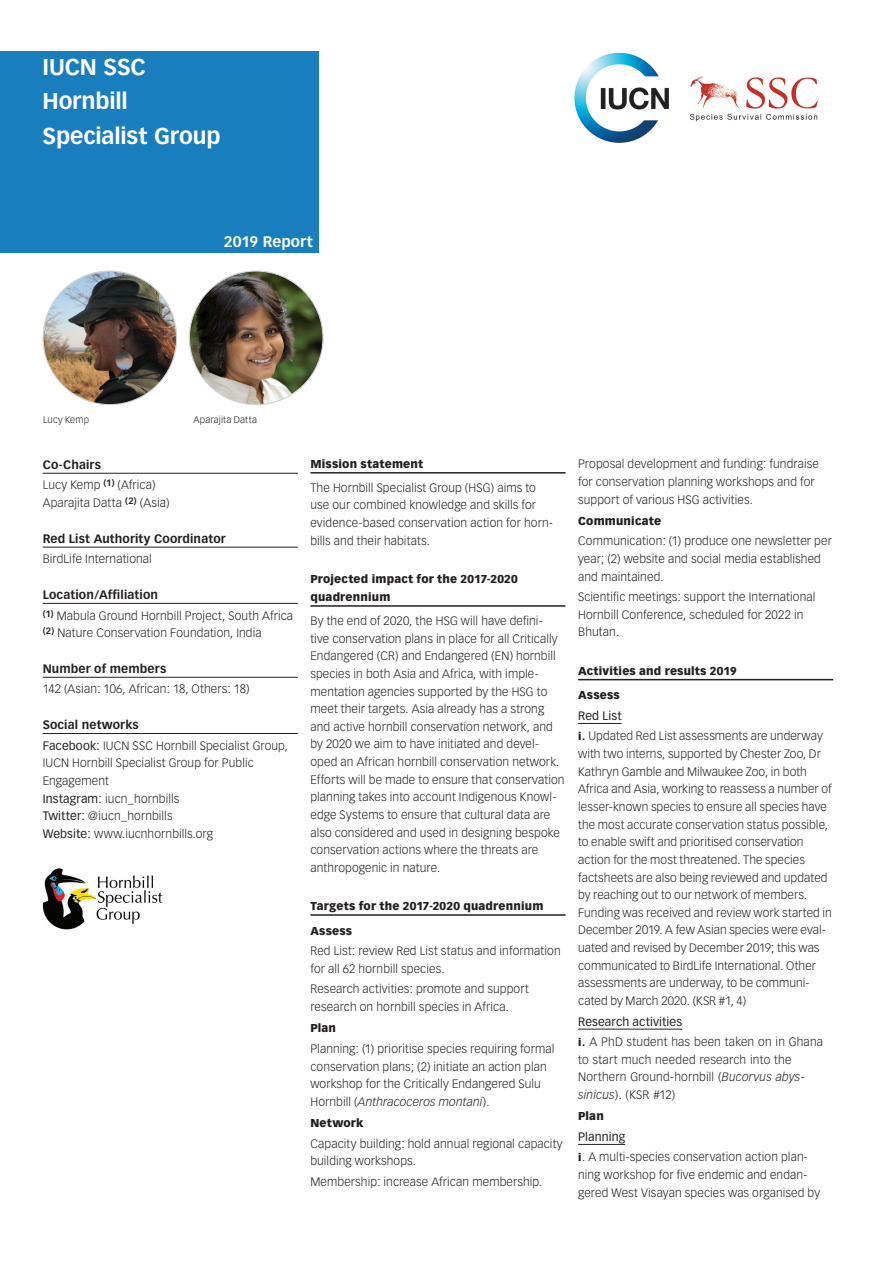
<style>
.page{position:relative;width:893px;height:1263px;background:#fff}
.page>*{position:absolute;margin:0;border:0;box-sizing:border-box;transform-origin:0 0}
.t1{font:700 22.5px/34.5px "Vectora LH";letter-spacing:-.005em;color:#fff}
.t2{font:700 15px "Vectora LH";color:#fff}
.t3{font:300 12px/17.7px "Vectora LH";letter-spacing:.01em;color:#231f20}
.t4{font:700 12px "Vectora LH";letter-spacing:.01em;color:#231f20}
.t5{font:900 11.25px/24.2px "Vectora LH";letter-spacing:.015em;color:#231f20}
.t6{font:300 9.45px "Vectora LH";letter-spacing:.015em;color:#231f20}
.s1{font-weight:700}
.s2{font-weight:400}
.s3{font-style:italic}
.s4{font-weight:900;font-size:10.5px}
</style>
<div class="page">
<hr style="left:310px;top:472px;width:256px;height:2px;background:#231f20">
<hr style="left:310px;top:605px;width:256px;height:2px;background:#231f20">
<hr style="left:310px;top:914px;width:256px;height:2px;background:#231f20">
<hr style="left:578px;top:679px;width:255px;height:1px;background:#231f20">
<hr style="left:578px;top:723px;width:44px;height:1px;background:#231f20">
<hr style="left:578px;top:1029px;width:104px;height:1px;background:#231f20">
<hr style="left:578px;top:1144px;width:47px;height:1px;background:#231f20">
<div style="left:0;top:51px;width:319px;height:202px;background:#197ebe"></div>
<img style="left:43px;top:271px;width:134px;height:134px;border-radius:67px">
<img style="left:189px;top:271px;width:134px;height:134px;border-radius:67px">
<img style="left:574px;top:52px;width:244px;height:91px">
<hr style="left:43px;top:473px;width:255px;height:1px;background:#231f20">
<hr style="left:43px;top:547px;width:255px;height:1px;background:#231f20">
<hr style="left:43px;top:603px;width:255px;height:1px;background:#231f20">
<hr style="left:43px;top:677px;width:255px;height:1px;background:#231f20">
<hr style="left:43px;top:733px;width:255px;height:1px;background:#231f20">
<img style="left:42px;top:868px;width:121px;height:61px">
<h1 class="t1" style="left:43px;top:50px;width:179px">IUCN SSC<br>Hornbill<br>Specialist Group</h1>
<p class="t2" style="left:224px;top:232px;width:90px">2019 Report</p>
<p class="t6" style="left:43px;top:414px;width:47px">Lucy Kemp</p>
<p class="t6" style="left:194px;top:414px;width:65px">Aparajita Datta</p>
<p class="t3" style="left:43px;top:454px;width:114px;line-height:20.7px"><span class="s1">Co-Chairs<br></span>Lucy Kemp <sup>(1)</sup> (Africa)</p>
<p class="t3" style="left:43px;top:494px;width:128px">Aparajita Datta <sup>(2)</sup> (Asia)</p>
<p class="t4" style="left:43px;top:531px;width:184px">Red List Authority Coordinator</p>
<p class="t3" style="left:43px;top:550px;width:111px">BirdLife International</p>
<p class="t3" style="left:43px;top:584px;width:252px;line-height:20.5px"><span class="s1">Location/Affiliation<br></span><sup>(1)</sup> Mabula Ground Hornbill Project, South Africa</p>
<p class="t3" style="left:43px;top:624px;width:220px"><sup>(2)</sup> Nature Conservation Foundation, India</p>
<p class="t4" style="left:43px;top:661px;width:125px">Number of members</p>
<p class="t3" style="left:43px;top:680px;width:209px">142 (Asian: 106, African: 18, Others: 18)</p>
<p class="t3" style="left:43px;top:715px;width:247px;line-height:20.7px"><span class="s1">Social networks<br></span><span class="s2">Facebook:</span> IUCN SSC Hornbill Specialist Group,</p>
<p class="t3" style="left:43px;top:754px;width:212px">IUCN Hornbill Specialist Group for Public<br>Engagement<br><span class="s2">Instagram:</span> iucn_hornbills<br><span class="s2">Twitter:</span> @iucn_hornbills<br><span class="s2">Website:</span> www.iucnhornbills.org</p>
<p class="t5" style="left:310px;top:452px;width:114px">Mission statement</p>
<p class="t3" style="left:310px;top:479px;width:244px">The Hornbill Specialist Group (HSG) aims to use our combined knowledge and skills for evidence-based conservation action for horn&shy;bills and their habitats.</p>
<p class="t5" style="left:310px;top:570px;width:209px;line-height:18px">Projected impact for the 2017-2020 quadrennium</p>
<p class="t3" style="left:310px;top:612px;width:256px">By the end of 2020, the HSG will have defini&shy;tive conservation plans in place for all Critically Endangered (CR) and Endangered (EN) hornbill species in both Asia and Africa, with imple&shy;mentation agencies supported by the HSG to meet their targets. Asia already has a strong and active hornbill conservation network, and by 2020 we aim to have initiated and devel&shy;oped an African hornbill conservation network.<br>Efforts will be made to ensure that conservation planning takes into account Indigenous Knowl&shy;edge Systems to ensure that cultural data are also considered and used in designing bespoke conservation actions where the threats are anthropogenic in nature.</p>
<p class="t5" style="left:310px;top:894px;width:234px">Targets for the 2017-2020 quadrennium<br>Assess</p>
<p class="t3" style="left:310px;top:942px;width:252px">Red List: review Red List status and information for all 62 hornbill species.</p>
<p class="t3" style="left:310px;top:980px;width:220px">Research activities: promote and support research on hornbill species in Africa.</p>
<p class="t5" style="left:310px;top:1016px;width:27px">Plan</p>
<p class="t3" style="left:310px;top:1040px;width:246px">Planning: (1) prioritise species requiring formal conservation plans; (2) initiate an action plan workshop for the Critically Endangered Sulu Hornbill (<span class="s3">Anthracoceros montani</span>).</p>
<p class="t5" style="left:310px;top:1111px;width:55px">Network</p>
<p class="t3" style="left:310px;top:1134px;width:254px">Capacity building: hold annual regional capacity building workshops.</p>
<p class="t3" style="left:310px;top:1173px;width:233px">Membership: increase African membership.</p>
<p class="t3" style="left:578px;top:455px;width:242px">Proposal development and funding: fundraise for conservation planning workshops and for support of various HSG activities.</p>
<p class="t5" style="left:578px;top:508px;width:85px">Communicate</p>
<p class="t3" style="left:578px;top:532px;width:255px">Communication: (1) produce one newsletter per year; (2) website and social media established and maintained.</p>
<p class="t3" style="left:578px;top:588px;width:239px">Scientific meetings: support the International<br>Hornbill Conference, scheduled for 2022 in<br>Bhutan.</p>
<p class="t5" style="left:578px;top:659px;width:160px">Activities and results 2019<br>Assess</p>
<p class="t3" style="left:578px;top:705px;width:246px;line-height:20.7px"><span class="s2">Red List<br></span><span class="s4">i.</span> Updated Red List assessments are underway</p>
<p class="t3" style="left:578px;top:745px;width:255px">with two interns, supported by Chester Zoo, Dr Kathryn Gamble and Milwaukee Zoo, in both Africa and Asia, working to reassess a number of lesser-known species to ensure all species have the most accurate conservation status possible, to enable swift and prioritised conservation action for the most threatened. The species factsheets are also being reviewed and updated by reaching out to our network of members.<br>Funding was received and review work started in December 2019. A few Asian species were eval&shy;uated and revised by December 2019; this was communicated to BirdLife International. Other assessments are underway, to be communi&shy;cated by March 2020. (KSR #1, 4)</p>
<p class="t3" style="left:578px;top:1011px;width:246px;line-height:20.5px"><span class="s2">Research activities<br></span><span class="s4">i.</span> A PhD student has been taken on in Ghana</p>
<p class="t3" style="left:578px;top:1051px;width:228px">to start much needed research into the<br>Northern Ground-hornbill (<span class="s3">Bucorvus abys&shy;sinicus</span>). (KSR #12)</p>
<p class="t5" style="left:578px;top:1104px;width:27px">Plan</p>
<p class="t3" style="left:578px;top:1126px;width:231px;line-height:20.7px"><span class="s2">Planning<br></span><span class="s4">i</span>. A multi-species conservation action plan-</p>
<p class="t3" style="left:578px;top:1166px;width:243px">ning workshop for five endemic and endan&shy;gered West Visayan species was organised by</p>
</div>
